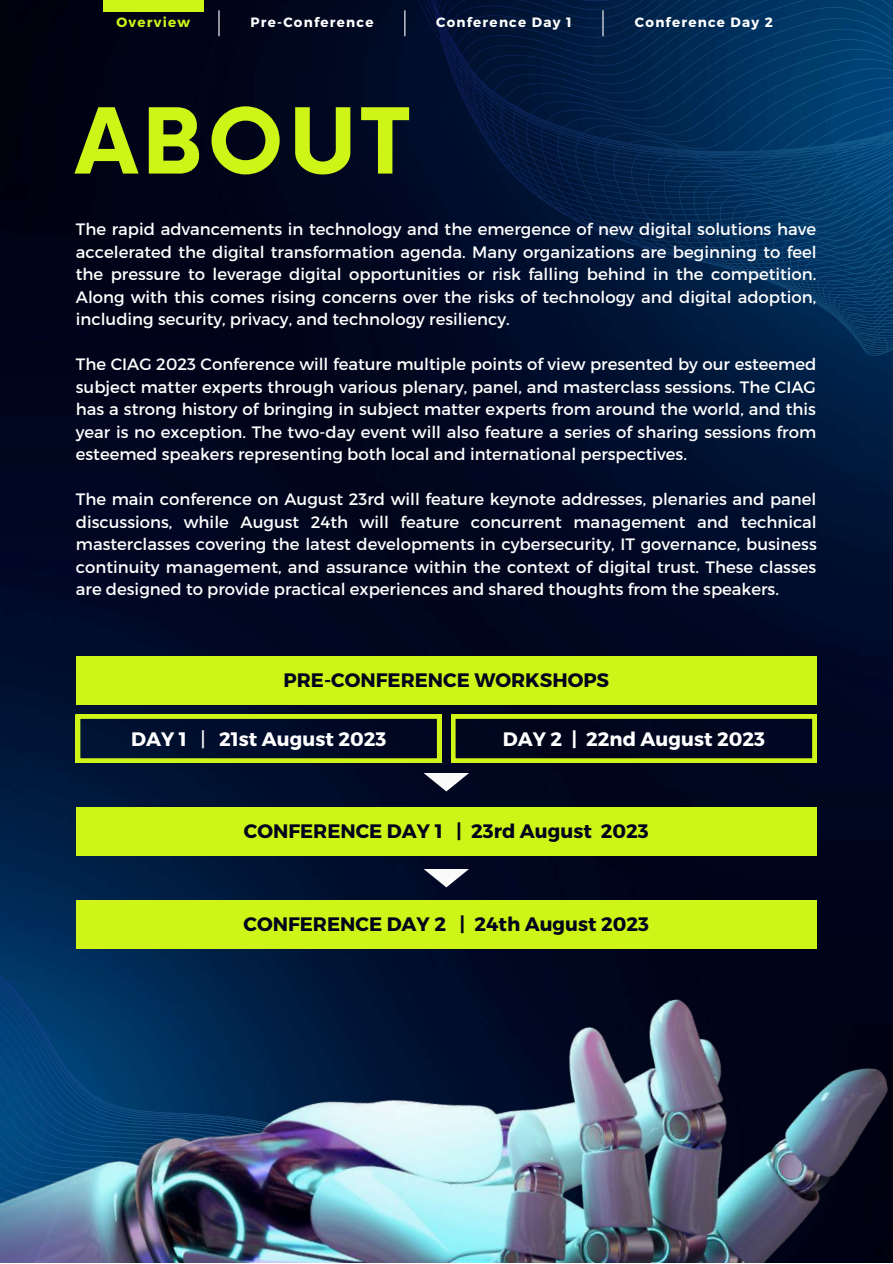
<style>
.page{position:relative;width:893px;height:1264px;background:#fff}
.page>*{position:absolute;margin:0;border:0;box-sizing:border-box;transform-origin:0 0}
.t1{font:700 88.35px "Now";letter-spacing:.06em;color:#cef418}
.t2{font:700 19.5px "Montserrat";color:#00051b}
.t3{font:700 19.5px "Montserrat";color:#fff}
.t4{font:16.5px/22.5px "Montserrat";color:#fff;text-align:justify}
.t5{font:700 13.5px "Montserrat";letter-spacing:.09em;color:#fff}
.t6{font:700 13.5px "Montserrat";letter-spacing:.09em;color:#cef418}
.s1{font-weight:400}
</style>
<div class="page">
<img style="left:0;top:0;width:892px;height:966px">
<svg style="left:405px;top:0;width:487px;height:355px;background:#02234a"></svg>
<svg style="left:0;top:837px;width:576px;height:129px;background:#051e3b"></svg>
<svg style="left:218px;top:10px;width:1px;height:26px"></svg>
<svg style="left:404px;top:10px;width:1px;height:26px"></svg>
<svg style="left:602px;top:10px;width:1px;height:26px"></svg>
<div style="left:103px;top:0;width:100px;height:12px;background:#cef418"></div>
<div style="left:76px;top:656px;width:740px;height:48px;background:#cef418"></div>
<svg style="left:76px;top:714px;width:365px;height:48px;background:#293a26"></svg>
<svg style="left:451px;top:714px;width:365px;height:48px;background:#29351d"></svg>
<div style="left:76px;top:807px;width:740px;height:48px;background:#cef418"></div>
<div style="left:76px;top:900px;width:740px;height:48px;background:#cef418"></div>
<svg style="left:423px;top:773px;width:46px;height:18px"></svg>
<svg style="left:423px;top:868px;width:46px;height:19px"></svg>
<img style="left:0;top:966px;width:892px;height:296px">
<p class="t6" style="left:116px;top:13px;width:75px">Overview</p>
<p class="t5" style="left:250px;top:13px;width:125px">Pre-Conference</p>
<p class="t5" style="left:436px;top:13px;width:137px">Conference Day 1</p>
<p class="t5" style="left:635px;top:13px;width:140px">Conference Day 2</p>
<h1 class="t1" style="left:76px;top:94px;width:334px">ABOUT</h1>
<p class="t4" style="left:76px;top:217px;width:742px">The rapid advancements in technology and the emergence of new digital solutions have accelerated the digital transformation agenda. Many organizations are beginning to feel the pressure to leverage digital opportunities or risk falling behind in the competition.<br>Along with this comes rising concerns over the risks of technology and digital adoption, including security, privacy, and technology resiliency.</p>
<p class="t4" style="left:76px;top:352px;width:742px">The CIAG 2023 Conference will feature multiple points of view presented by our esteemed subject matter experts through various plenary, panel, and masterclass sessions. The CIAG has a strong history of bringing in subject matter experts from around the world, and this year is no exception. The two-day event will also feature a series of sharing sessions from esteemed speakers representing both local and international perspectives.</p>
<p class="t4" style="left:76px;top:487px;width:742px">The main conference on August 23rd will feature keynote addresses, plenaries and panel discussions, while August 24th will feature concurrent management and technical masterclasses covering the latest developments in cybersecurity, IT governance, business continuity management, and assurance within the context of digital trust. These classes are designed to provide practical experiences and shared thoughts from the speakers.</p>
<p class="t2" style="left:283px;top:667px;width:327px">PRE-CONFERENCE WORKSHOPS</p>
<p class="t3" style="left:131px;top:726px;width:257px">DAY 1 <span class="s1">|</span> 21st August 2023</p>
<p class="t3" style="left:503px;top:726px;width:263px">DAY 2 | 22nd August 2023</p>
<p class="t2" style="left:244px;top:818px;width:406px">CONFERENCE DAY 1 | 23rd August 2023</p>
<p class="t2" style="left:243px;top:911px;width:407px">CONFERENCE DAY 2 | 24th August 2023</p>
</div>
